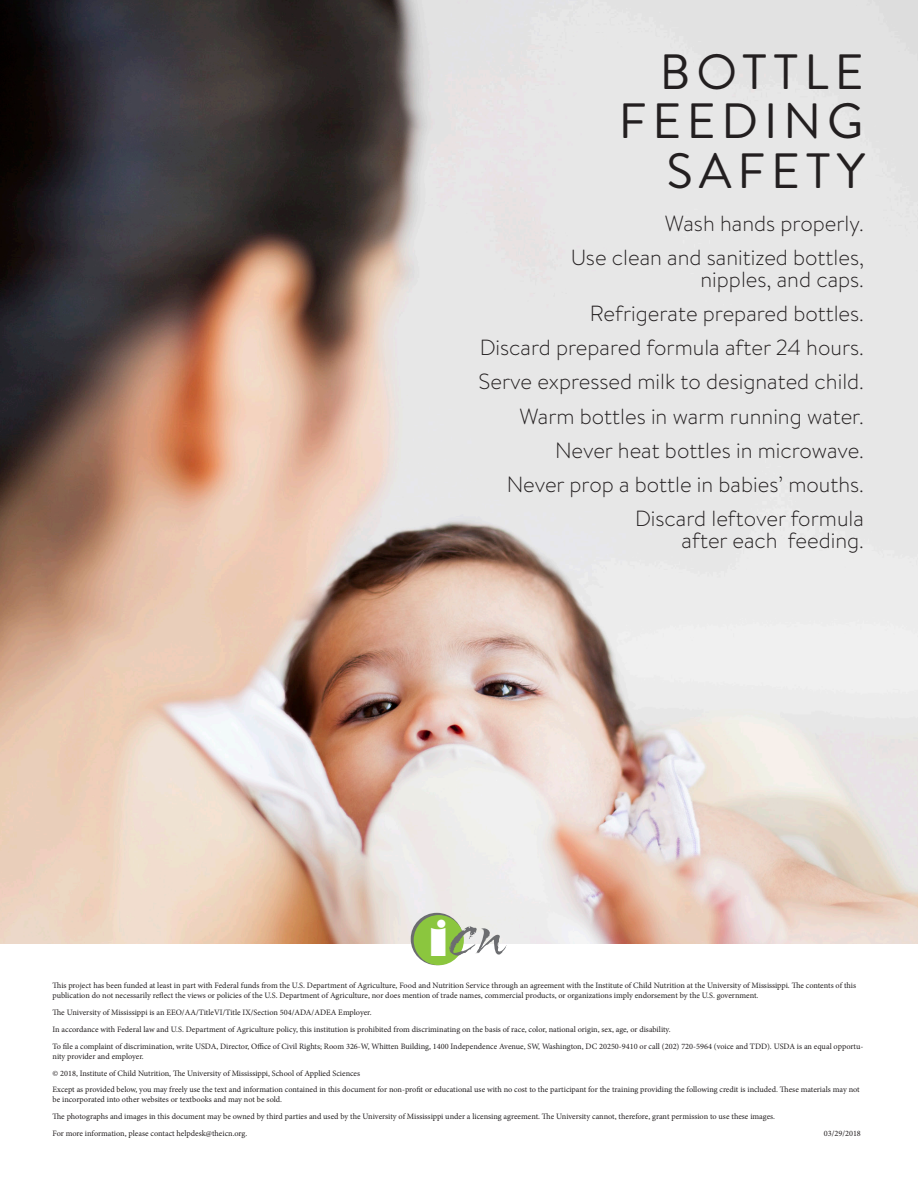
<style>
.page{position:relative;width:918px;height:1188px;background:#fff}
.page>*{position:absolute;margin:0;border:0;box-sizing:border-box;transform-origin:0 0}
.t1{font:77.4px "Arid ITC";color:#6c6d70}
.t2{font:49.5px "Brandon Text";letter-spacing:.12em;color:#231f20}
.t3{font:300 21.9px/21.9px "Brandon Text";color:#231f20;text-align:right}
.t4{font:8.25px/9.9px "Minion Pro";color:#231f20}
.s1{font-family:"Gill Sans";font-weight:800;font-size:47.55px;color:#fff}
</style>
<div class="page">
<img style="left:0;top:0;width:918px;height:944px">
<svg style="left:411px;top:913px;width:52px;height:52px"></svg>
<div style="left:414px;top:915px;width:50px;height:50px;background:#8bc63e;border-radius:50%"></div>
<p class="t2" style="left:660px;top:38px;width:205px">BOTTLE</p>
<p class="t2" style="left:619px;top:87px;width:246px">FEEDING</p>
<p class="t2" style="left:666px;top:137px;width:200px">SAFETY</p>
<p class="t3" style="left:665px;top:211px;width:201px">Wash hands properly.</p>
<p class="t3" style="left:571px;top:246px;width:295px">Use clean and sanitized bottles, nipples, and caps.</p>
<p class="t3" style="left:590px;top:302px;width:276px">Refrigerate prepared bottles.</p>
<p class="t3" style="left:480px;top:336px;width:386px">Discard prepared formula after 24 hours.</p>
<p class="t3" style="left:479px;top:370px;width:387px">Serve expressed milk to designated child.</p>
<p class="t3" style="left:519px;top:404px;width:346px">Warm bottles in warm running water.</p>
<p class="t3" style="left:555px;top:438px;width:310px">Never heat bottles in microwave.</p>
<p class="t3" style="left:507px;top:473px;width:359px">Never prop a bottle in babies’ mouths.</p>
<p class="t3" style="left:635px;top:507px;width:230px">Discard leftover formula after each feeding.</p>
<h1 class="t1" style="left:428px;top:891px;width:78px"><span class="s1">i</span>cn</h1>
<p class="t4" style="left:52px;top:981px;width:805px">This project has been funded at least in part with Federal funds from the U.S. Department of Agriculture, Food and Nutrition Service through an agreement with the Institute of Child Nutrition at the University of Mississippi. The contents of this publication do not necessarily reflect the views or policies of the U.S. Department of Agriculture, nor does mention of trade names, commercial products, or organizations imply endorsement by the U.S. government.</p>
<p class="t4" style="left:52px;top:1007px;width:321px">The University of Mississippi is an EEO/AA/TitleVI/Title IX/Section 504/ADA/ADEA Employer.</p>
<p class="t4" style="left:52px;top:1024px;width:620px">In accordance with Federal law and U.S. Department of Agriculture policy, this institution is prohibited from discriminating on the basis of race, color, national origin, sex, age, or disability.</p>
<p class="t4" style="left:52px;top:1041px;width:812px">To file a complaint of discrimination, write USDA, Director, Office of Civil Rights; Room 326-W, Whitten Building, 1400 Independence Avenue, SW, Washington, DC 20250-9410 or call (202) 720-5964 (voice and TDD). USDA is an equal opportu&shy;nity provider and employer.</p>
<p class="t4" style="left:52px;top:1068px;width:309px">© 2018, Institute of Child Nutrition, The University of Mississippi, School of Applied Sciences</p>
<p class="t4" style="left:52px;top:1085px;width:809px">Except as provided below, you may freely use the text and information contained in this document for non-profit or educational use with no cost to the participant for the training providing the following credit is included. These materials may not be incorporated into other websites or textbooks and may not be sold.</p>
<p class="t4" style="left:52px;top:1112px;width:724px">The photographs and images in this document may be owned by third parties and used by the University of Mississippi under a licensing agreement. The University cannot, therefore, grant permission to use these images.</p>
<p class="t4" style="left:52px;top:1129px;width:196px">For more information, please contact helpdesk@theicn.org.</p>
<p class="t4" style="left:824px;top:1129px;width:39px">03/29/2018</p>
</div>
